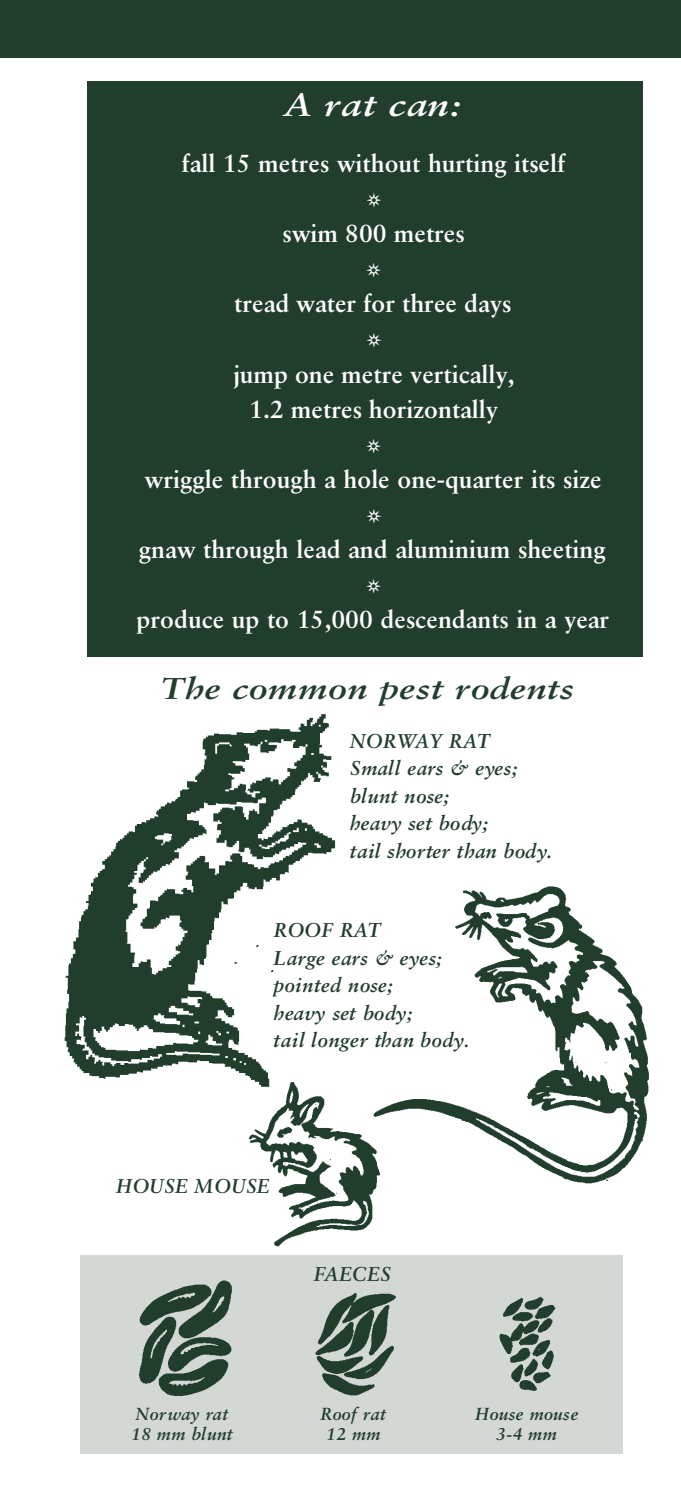
<style>
.page{position:relative;width:681px;height:1493px;background:#fff}
.page>*{position:absolute;margin:0;border:0;box-sizing:border-box;transform-origin:0 0}
.t1{font:italic 700 32.5px "Classical Garamond BT";letter-spacing:.03em;color:#fff;scale:1.2 1}
.t2{font:italic 700 30px "Classical Garamond BT";letter-spacing:.015em;color:#213d2c;scale:1.2 1}
.t3{font:700 25px/35px "Classical Garamond BT";color:#fff;text-align:center}
.t4{font:italic 700 20px/27.5px "Classical Garamond BT";letter-spacing:.03em;color:#213d2c}
.t5{font:italic 700 17.5px/20px "Classical Garamond BT";color:#213d2c;text-align:center}
</style>
<div class="page">
<div style="left:81px;top:1256px;width:542px;height:198px;background:#d3d8d5"></div>
<div style="left:87px;top:81px;width:555px;height:576px;background:#213d2c"></div>
<div style="left:0;top:0;width:681px;height:58px;background:#213d2c"></div>
<img style="left:64px;top:714px;width:272px;height:365px">
<img style="left:385px;top:886px;width:264px;height:298px">
<img style="left:229px;top:1075px;width:156px;height:181px">
<img style="left:138px;top:1280px;width:94px;height:116px">
<img style="left:315px;top:1292px;width:81px;height:104px">
<img style="left:499px;top:1296px;width:57px;height:95px">
<h1 class="t1" style="left:285px;top:91px;width:149px">A rat can:</h1>
<p class="t3" style="left:181px;top:148px;width:385px">fall 15 metres without hurting itself</p>
<p class="t3" style="left:282px;top:218px;width:184px">swim 800 metres</p>
<p class="t3" style="left:234px;top:288px;width:278px">tread water for three days</p>
<p class="t3" style="left:234px;top:358px;width:282px">jump one metre vertically,<br>1.2 metres horizontally</p>
<p class="t3" style="left:145px;top:463px;width:459px">wriggle through a hole one-quarter its size</p>
<p class="t3" style="left:139px;top:533px;width:468px">gnaw through lead and aluminium sheeting</p>
<p class="t3" style="left:137px;top:603px;width:474px">produce up to 15,000 descendants in a year</p>
<p class="t2" style="left:161px;top:676px;width:346px">The common pest rodents</p>
<p class="t4" style="left:350px;top:728px;width:204px">N O RWAY RAT<br>Small ears &amp; eyes; blunt nose;<br>heavy set body;<br>tail shorter than body.</p>
<p class="t4" style="left:274px;top:918px;width:198px">ROOF RAT<br>La rge ears &amp; eyes; pointed nose;<br>heavy set body;<br>tail longer than body.</p>
<p class="t4" style="left:117px;top:1173px;width:155px">HOUSE MOUSE</p>
<p class="t4" style="left:314px;top:1261px;width:78px">FA E C E S</p>
<p class="t5" style="left:131px;top:1405px;width:103px;text-align:left">N o rway rat<br>18 mm blunt</p>
<p class="t5" style="left:321px;top:1405px;width:67px">Roof rat<br>12 mm</p>
<p class="t5" style="left:475px;top:1405px;width:105px">House mouse<br>3-4 mm</p>
</div>
